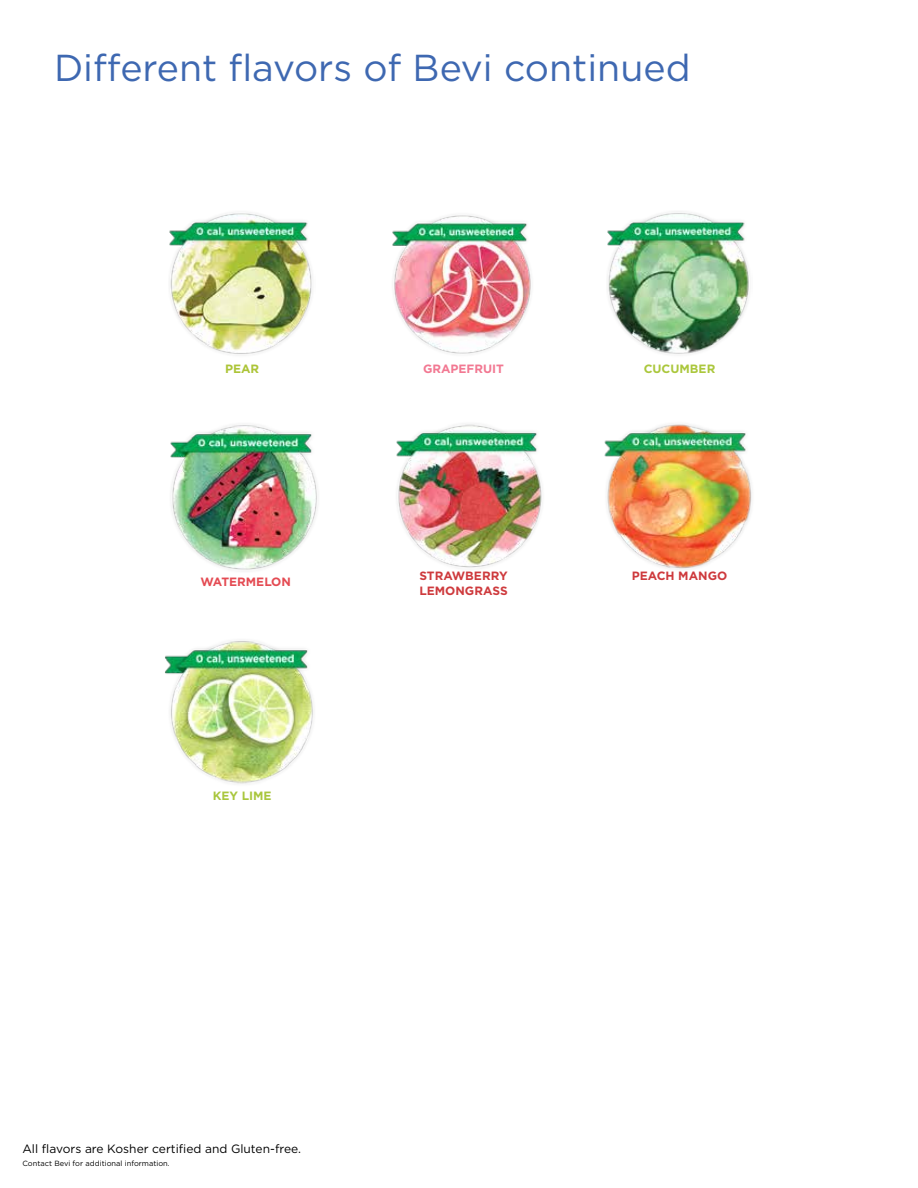
<style>
.page{position:relative;width:918px;height:1188px;background:#fff}
.page>*{position:absolute;margin:0;border:0;box-sizing:border-box;transform-origin:0 0}
.t1{font:37.5px "Gotham";color:#3e68b1}
.t2{font:12px "Gotham";color:#000}
.t3{font:700 12px/14.4px "Gotham";color:#ce3a3d}
.t4{font:700 12px "Gotham";color:#e44b53}
.t5{font:700 12px "Gotham";color:#f27892}
.t6{font:700 12px "Gotham";color:#abc73c}
.t7{font:700 12px "Gotham";color:#a9c63d}
.t8{font:700 12px "Gotham";color:#acc437}
.t9{font:7.5px "Gotham";color:#000}
</style>
<div class="page">
<img style="left:170px;top:425px;width:147px;height:145px">
<img style="left:396px;top:424px;width:146px;height:144px">
<img style="left:169px;top:213px;width:143px;height:141px">
<img style="left:607px;top:213px;width:142px;height:141px">
<img style="left:392px;top:215px;width:139px;height:139px">
<img style="left:604px;top:424px;width:148px;height:145px">
<img style="left:165px;top:641px;width:148px;height:143px">
<h1 class="t1" style="left:54px;top:47px;width:638px">Different flavors of Bevi continued</h1>
<p class="t8" style="left:225px;top:362px;width:36px">PEAR</p>
<p class="t5" style="left:423px;top:362px;width:83px">GRAPEFRUIT</p>
<p class="t6" style="left:644px;top:362px;width:73px">CUCUMBER</p>
<p class="t4" style="left:201px;top:575px;width:92px">WATERMELON</p>
<p class="t3" style="left:419px;top:569px;width:90px">STRAWBERRY<br>LEMONGRASS</p>
<p class="t7" style="left:213px;top:788px;width:60px">KEY LIME</p>
<p class="t3" style="left:632px;top:569px;width:97px">PEACH MANGO</p>
<p class="t2" style="left:22px;top:1142px;width:280px">All flavors are Kosher certified and Gluten-free.</p>
<p class="t9" style="left:22px;top:1159px;width:149px">Contact Bevi for additional information.</p>
</div>
